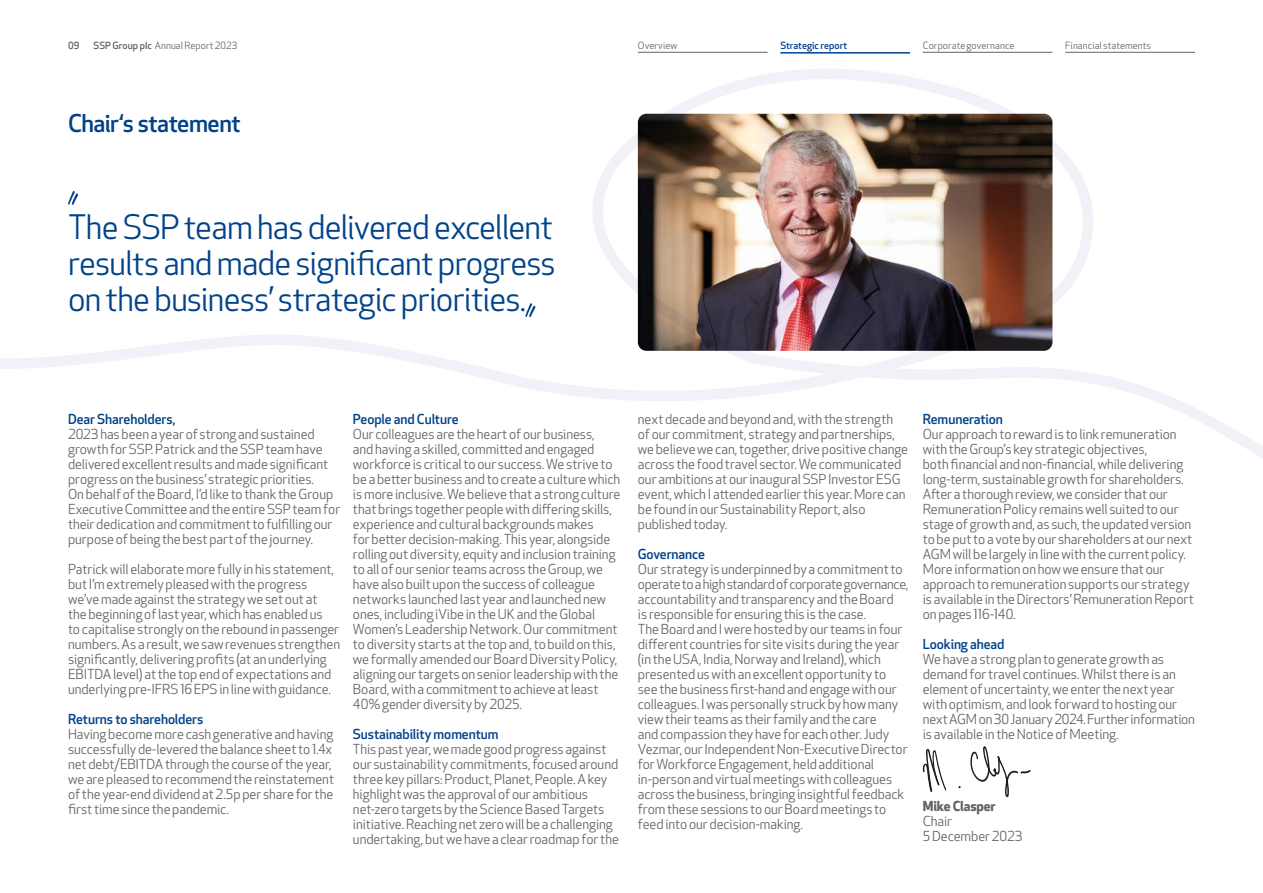
<style>
.page{position:relative;width:1263px;height:893px;background:#fff}
.page>*{position:absolute;margin:0;border:0;box-sizing:border-box;transform-origin:0 0}
.t1{font:33px/36px "Apex New";letter-spacing:-.025em;color:#004289;text-align:justify}
.t2{font:500 24px "Apex New";letter-spacing:-.02em;color:#004289}
.t3{font:13.5px/15px "Apex New";letter-spacing:-.005em;color:#646363}
.t4{font:500 13.5px "Apex New";letter-spacing:-.005em;color:#004289}
.t5{font:700 13.5px "Apex New";letter-spacing:-.015em;color:#646363}
.t6{font:9.75px "Apex New";letter-spacing:.005em;color:#646363}
.t7{font:500 9.75px "Apex New";letter-spacing:.005em;color:#004289}
.t8{font:500 9.75px "Apex New";color:#646363}
.s1{font-weight:500}
</style>
<div class="page">
<svg style="left:0;top:51px;width:1263px;height:407px"></svg>
<svg style="left:923px;top:748px;width:23px;height:44px"></svg>
<svg style="left:970px;top:746px;width:60px;height:51px"></svg>
<svg style="left:68px;top:191px;width:10px;height:14px"></svg>
<svg style="left:525px;top:303px;width:10px;height:14px"></svg>
<hr style="left:923px;top:52px;width:129px;height:1px;background:#646363">
<hr style="left:1065px;top:52px;width:130px;height:1px;background:#646363">
<hr style="left:780px;top:52px;width:130px;height:2px;background:#004289">
<hr style="left:638px;top:52px;width:129px;height:1px;background:#646363">
<p class="t8" style="left:68px;top:39px;width:13px">09</p>
<p class="t6" style="left:94px;top:39px;width:145px"><span class="s1">SSP Group plc</span> Annual Report 2023</p>
<p class="t6" style="left:638px;top:39px;width:41px">Overview</p>
<p class="t7" style="left:780px;top:39px;width:68px">Strategic report</p>
<p class="t6" style="left:923px;top:39px;width:93px">Corporate governance</p>
<p class="t6" style="left:1065px;top:39px;width:87px">Financial statements</p>
<h2 class="t2" style="left:68px;top:107px;width:174px">Chair‘s statement</h2>
<h1 class="t1" style="left:68px;top:209px;width:489px">The SSP team has delivered excellent results and made significant progress on the business’ strategic priorities.</h1>
<p class="t4" style="left:68px;top:410px;width:109px">Dear Shareholders,</p>
<p class="t3" style="left:68px;top:426px;width:274px">2023 has been a year of strong and sustained growth for SSP. Patrick and the SSP team have delivered excellent results and made significant progress on the business’ strategic priorities.<br>On behalf of the Board, I’d like to thank the Group Executive Committee and the entire SSP team for their dedication and commitment to fulfilling our purpose of being the best part of the journey.</p>
<p class="t3" style="left:68px;top:561px;width:274px">Patrick will elaborate more fully in his statement, but I’m extremely pleased with the progress we’ve made against the strategy we set out at<br>the beginning of last year, which has enabled us<br>to capitalise strongly on the rebound in passenger numbers. As a result, we saw revenues strengthen significantly, delivering profits (at an underlying EBITDA level) at the top end of expectations and underlying pre-IFRS 16 EPS in line with guidance.</p>
<p class="t4" style="left:68px;top:710px;width:137px">Returns to shareholders</p>
<p class="t3" style="left:68px;top:726px;width:268px">Having become more cash generative and having successfully de-levered the balance sheet to 1.4x net debt/EBITDA through the course of the year, we are pleased to recommend the reinstatement of the year-end dividend at 2.5p per share for the first time since the pandemic.</p>
<p class="t4" style="left:353px;top:410px;width:107px">People and Culture</p>
<p class="t3" style="left:353px;top:426px;width:269px">Our colleagues are the heart of our business,<br>and having a skilled, committed and engaged workforce is critical to our success. We strive to be a better business and to create a culture which is more inclusive. We believe that a strong culture that brings together people with differing skills, experience and cultural backgrounds makes<br>for better decision-making. This year, alongside rolling out diversity, equity and inclusion training to all of our senior teams across the Group, we have also built upon the success of colleague networks launched last year and launched new ones, including iVibe in the UK and the Global Women’s Leadership Network. Our commitment to diversity starts at the top and, to build on this, we formally amended our Board Diversity Policy, aligning our targets on senior leadership with the Board, with a commitment to achieve at least 40% gender diversity by 2025.</p>
<p class="t4" style="left:353px;top:725px;width:147px">Sustainability momentum</p>
<p class="t3" style="left:353px;top:741px;width:267px">This past year, we made good progress against our sustainability commitments, focused around three key pillars: Product, Planet, People. A key highlight was the approval of our ambitious net-zero targets by the Science Based Targets initiative. Reaching net zero will be a challenging undertaking, but we have a clear roadmap for the</p>
<p class="t3" style="left:638px;top:411px;width:272px">next decade and beyond and, with the strength of our commitment, strategy and partnerships, we believe we can, together, drive positive change across the food travel sector. We communicated our ambitions at our inaugural SSP Investor ESG event, which I attended earlier this year. More can be found in our Sustainability Report, also published today.</p>
<p class="t4" style="left:638px;top:545px;width:69px">Governance</p>
<p class="t3" style="left:638px;top:561px;width:272px">Our strategy is underpinned by a commitment to operate to a high standard of corporate governance, accountability and transparency and the Board<br>is responsible for ensuring this is the case.<br>The Board and I were hosted by our teams in four different countries for site visits during the year (in the USA, India, Norway and Ireland), which presented us with an excellent opportunity to see the business first-hand and engage with our colleagues. I was personally struck by how many view their teams as their family and the care<br>and compassion they have for each other. Judy Vezmar, our Independent Non-Executive Director for Workforce Engagement, held additional in-person and virtual meetings with colleagues across the business, bringing insightful feedback from these sessions to our Board meetings to feed into our decision-making.</p>
<p class="t4" style="left:923px;top:410px;width:82px">Remuneration</p>
<p class="t3" style="left:923px;top:426px;width:273px">Our approach to reward is to link remuneration with the Group’s key strategic objectives,<br>both financial and non-financial, while delivering long-term, sustainable growth for shareholders.<br>After a thorough review, we consider that our Remuneration Policy remains well suited to our stage of growth and, as such, the updated version to be put to a vote by our shareholders at our next AGM will be largely in line with the current policy.<br>More information on how we ensure that our approach to remuneration supports our strategy is available in the Directors’ Remuneration Report on pages 116-140.</p>
<p class="t4" style="left:923px;top:635px;width:83px">Looking ahead</p>
<p class="t3" style="left:923px;top:651px;width:274px">We have a strong plan to generate growth as demand for travel continues. Whilst there is an element of uncertainty, we enter the next year with optimism, and look forward to hosting our next AGM on 30 January 2024. Further information is available in the Notice of Meeting.</p>
<p class="t5" style="left:923px;top:796px;width:74px">Mike Clasper</p>
<p class="t3" style="left:923px;top:814px;width:101px">Chair<br>5 December 2023</p>
</div>
